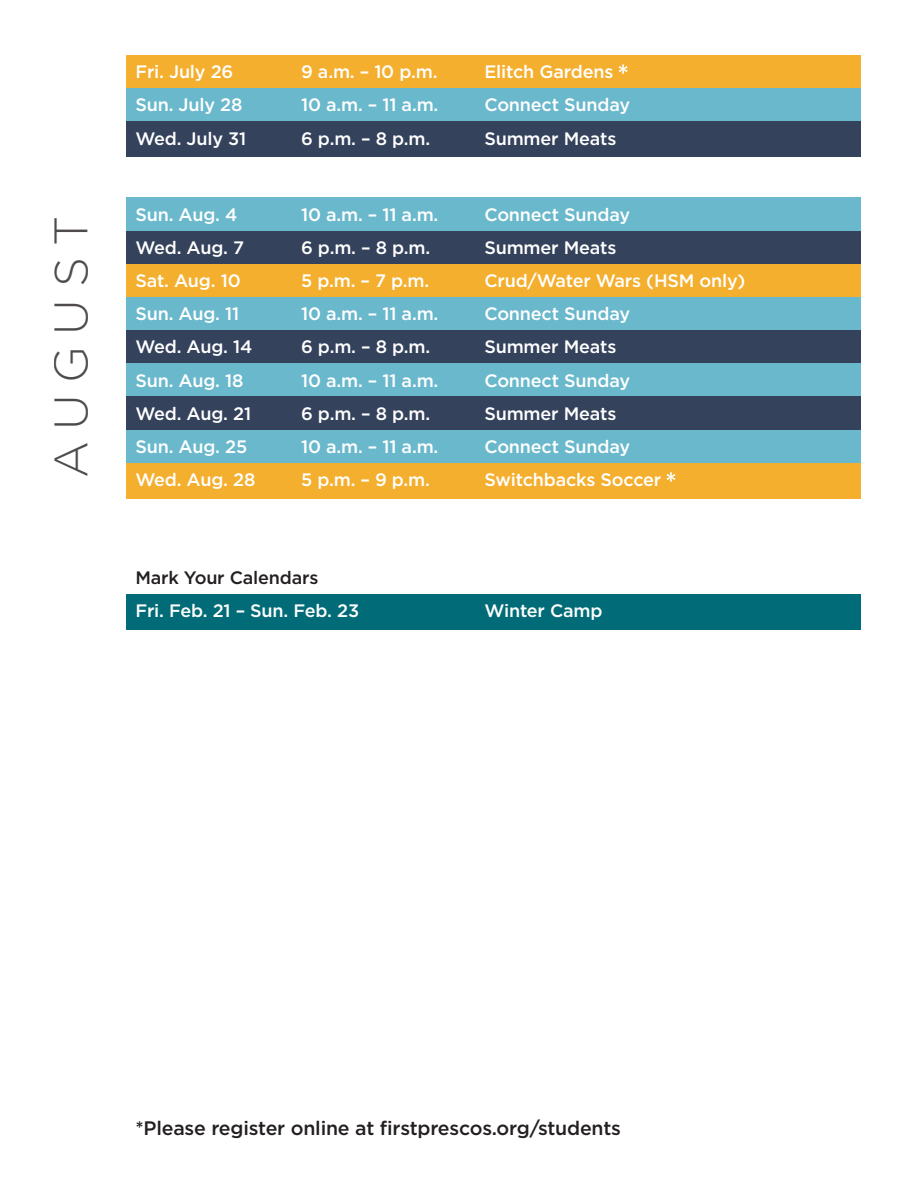
<style>
.page{position:relative;width:918px;height:1188px;background:#fff}
.page>*{position:absolute;margin:0;border:0;box-sizing:border-box;transform-origin:0 0}
.t1{font:300 46.8px "Gotham";letter-spacing:.25em;color:#231f20}
.Paragraph_Style_1{font:500 19.5px "Gotham";letter-spacing:-.01em;color:#231f20}
.Connection_Sunday{font:500 18px "Gotham";letter-spacing:-.01em;color:#fff}
.Youth_Group{font:500 18px "Gotham";letter-spacing:-.01em;color:#fff}
.Special_Event{font:500 18px "Gotham";letter-spacing:-.01em;color:#fff}
.camps_overnight_events{font:500 18px "Gotham";letter-spacing:-.01em;color:#fff}
.Paragraph_Style_1-2{font:500 18px "Gotham";letter-spacing:-.01em;color:#231f20}
</style>
<div class="page">
<div style="left:127px;top:55px;width:734px;height:36px;background:#f4af2e"></div>
<div style="left:127px;top:88px;width:734px;height:36px;background:#6ab8cc"></div>
<div style="left:127px;top:121px;width:734px;height:36px;background:#34425c"></div>
<div style="left:127px;top:198px;width:734px;height:35px;background:#6ab8cc"></div>
<div style="left:127px;top:231px;width:734px;height:35px;background:#34425c"></div>
<div style="left:127px;top:264px;width:734px;height:36px;background:#f4af2e"></div>
<div style="left:127px;top:297px;width:734px;height:36px;background:#6ab8cc"></div>
<div style="left:127px;top:330px;width:734px;height:36px;background:#34425c"></div>
<div style="left:127px;top:363px;width:734px;height:36px;background:#6ab8cc"></div>
<div style="left:127px;top:397px;width:734px;height:35px;background:#34425c"></div>
<div style="left:127px;top:430px;width:734px;height:35px;background:#6ab8cc"></div>
<div style="left:127px;top:463px;width:734px;height:35px;background:#f4af2e"></div>
<div style="left:127px;top:594px;width:734px;height:36px;background:#016c77"></div>
<svg style="left:619px;top:64px;width:9px;height:10px"></svg>
<svg style="left:666px;top:472px;width:10px;height:10px"></svg>
<h1 class="t1" style="left:45px;top:478px;width:263px;rotate:-90deg">AUGUST</h1>
<p class="Special_Event" style="left:135px;top:60px;width:100px">Fri. July 26</p>
<p class="Special_Event" style="left:301px;top:60px;width:138px">9 a.m. – 10 p.m.</p>
<p class="Special_Event" style="left:484px;top:60px;width:131px">Elitch Gardens</p>
<p class="Connection_Sunday" style="left:135px;top:93px;width:108px">Sun. July 28</p>
<p class="Connection_Sunday" style="left:301px;top:93px;width:139px">10 a.m. – 11 a.m.</p>
<p class="Connection_Sunday" style="left:484px;top:93px;width:147px">Connect Sunday</p>
<p class="Youth_Group" style="left:135px;top:126px;width:112px">Wed. July 31</p>
<p class="Youth_Group" style="left:301px;top:126px;width:131px">6 p.m. – 8 p.m.</p>
<p class="Youth_Group" style="left:484px;top:126px;width:133px">Summer Meats</p>
<p class="Connection_Sunday" style="left:135px;top:203px;width:104px">Sun. Aug. 4</p>
<p class="Connection_Sunday" style="left:301px;top:203px;width:139px">10 a.m. – 11 a.m.</p>
<p class="Connection_Sunday" style="left:484px;top:203px;width:147px">Connect Sunday</p>
<p class="Youth_Group" style="left:135px;top:236px;width:110px">Wed. Aug. 7</p>
<p class="Youth_Group" style="left:301px;top:236px;width:131px">6 p.m. – 8 p.m.</p>
<p class="Youth_Group" style="left:484px;top:236px;width:133px">Summer Meats</p>
<p class="Special_Event" style="left:135px;top:269px;width:107px">Sat. Aug. 10</p>
<p class="Special_Event" style="left:301px;top:269px;width:130px">5 p.m. – 7 p.m.</p>
<p class="Special_Event" style="left:484px;top:269px;width:263px">Crud/Water Wars (HSM only)</p>
<p class="Connection_Sunday" style="left:135px;top:302px;width:105px">Sun. Aug. 11</p>
<p class="Connection_Sunday" style="left:301px;top:302px;width:139px">10 a.m. – 11 a.m.</p>
<p class="Connection_Sunday" style="left:484px;top:302px;width:147px">Connect Sunday</p>
<p class="Youth_Group" style="left:135px;top:335px;width:119px">Wed. Aug. 14</p>
<p class="Youth_Group" style="left:301px;top:335px;width:131px">6 p.m. – 8 p.m.</p>
<p class="Youth_Group" style="left:484px;top:335px;width:133px">Summer Meats</p>
<p class="Connection_Sunday" style="left:135px;top:368px;width:110px">Sun. Aug. 18</p>
<p class="Connection_Sunday" style="left:301px;top:368px;width:139px">10 a.m. – 11 a.m.</p>
<p class="Connection_Sunday" style="left:484px;top:368px;width:147px">Connect Sunday</p>
<p class="Youth_Group" style="left:135px;top:402px;width:117px">Wed. Aug. 21</p>
<p class="Youth_Group" style="left:301px;top:402px;width:131px">6 p.m. – 8 p.m.</p>
<p class="Youth_Group" style="left:484px;top:402px;width:133px">Summer Meats</p>
<p class="Connection_Sunday" style="left:135px;top:435px;width:113px">Sun. Aug. 25</p>
<p class="Connection_Sunday" style="left:301px;top:435px;width:139px">10 a.m. – 11 a.m.</p>
<p class="Connection_Sunday" style="left:484px;top:435px;width:147px">Connect Sunday</p>
<p class="Special_Event" style="left:135px;top:468px;width:122px">Wed. Aug. 28</p>
<p class="Special_Event" style="left:301px;top:468px;width:130px">5 p.m. – 9 p.m.</p>
<p class="Special_Event" style="left:484px;top:468px;width:178px">Switchbacks Soccer</p>
<p class="Paragraph_Style_1-2" style="left:135px;top:566px;width:185px">Mark Your Calendars</p>
<p class="camps_overnight_events" style="left:135px;top:599px;width:225px">Fri. Feb. 21 – Sun. Feb. 23</p>
<p class="camps_overnight_events" style="left:484px;top:599px;width:120px">Winter Camp</p>
<p class="Paragraph_Style_1" style="left:135px;top:1115px;width:487px">*Please register online at firstprescos.org/students</p>
</div>
